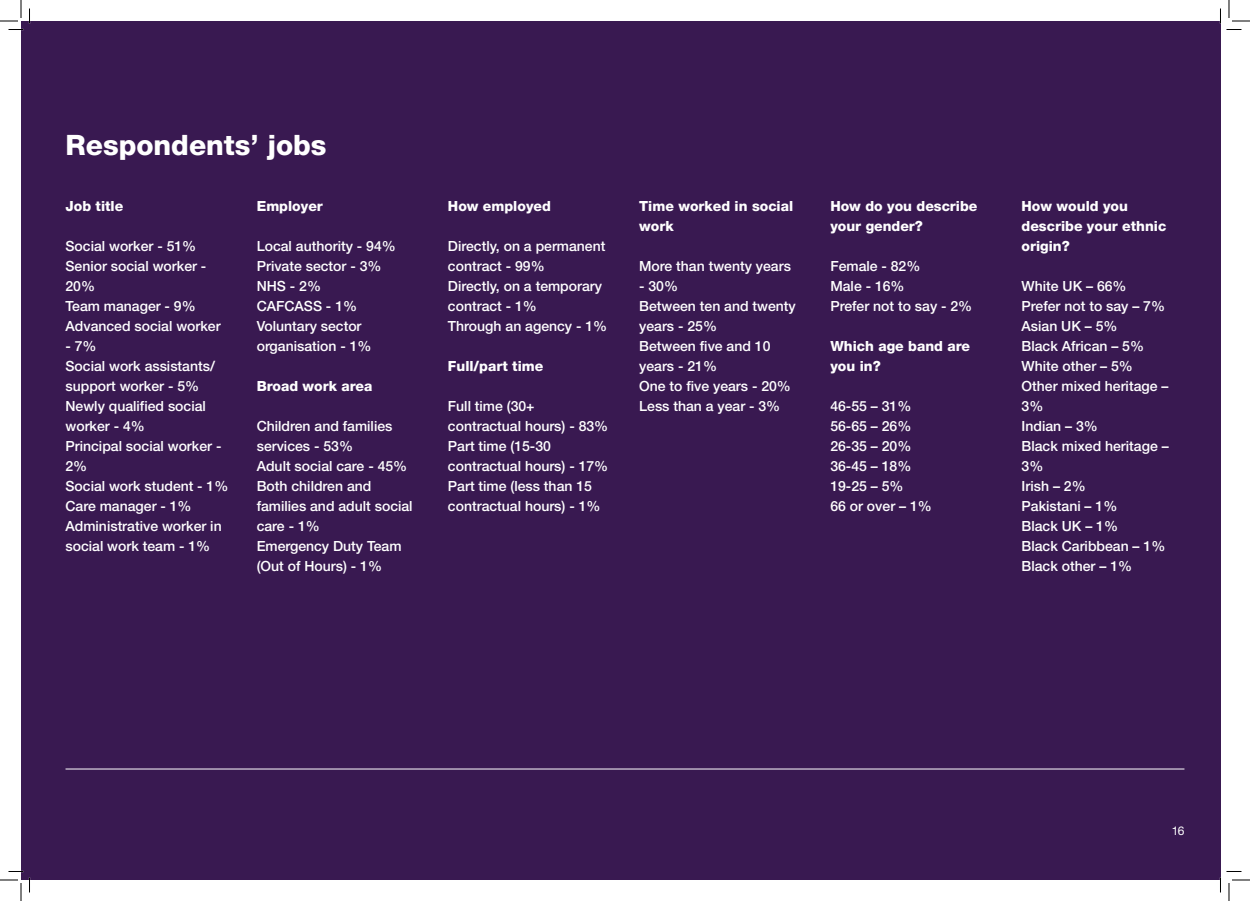
<style>
.page{position:relative;width:1250px;height:901px;background:#fff}
.page>*{position:absolute;margin:0;border:0;box-sizing:border-box;transform-origin:0 0}
.t1{font:28.1px "Helvetica Neue LT 85 Hv";color:#fff}
.t2{font:14px/20px "Helvetica Neue LT 65 Md";color:#fff}
.t3{font:14px/20px "Helvetica Neue LT 85 Hv";color:#fff}
.t4{font:12px "Helvetica Neue LT 55 Rm";color:#fff}
</style>
<div class="page">
<div style="left:21px;top:21px;width:1199px;height:859px;background:#391951"></div>
<hr style="left:66px;top:768px;width:1118px;height:1px;background:#fff">
<svg style="left:0;top:0;width:30px;height:30px"></svg>
<svg style="left:0;top:871px;width:30px;height:30px"></svg>
<svg style="left:1219px;top:0;width:31px;height:30px"></svg>
<svg style="left:1219px;top:871px;width:31px;height:30px"></svg>
<p class="t1" style="left:66px;top:128px;width:263px">Respondents’ jobs</p>
<p class="t3" style="left:66px;top:196px;width:59px">Job title</p>
<p class="t2" style="left:66px;top:236px;width:132px">Social worker - 51%</p>
<p class="t2" style="left:66px;top:256px;width:142px">Senior social worker -<br>20%</p>
<p class="t2" style="left:66px;top:296px;width:132px">Team manager - 9%</p>
<p class="t2" style="left:66px;top:316px;width:157px">Advanced social worker</p>
<p class="t2" style="left:66px;top:336px;width:33px">- 7%</p>
<p class="t2" style="left:66px;top:356px;width:151px">Social work assistants/ support worker - 5%</p>
<p class="t2" style="left:66px;top:396px;width:142px">Newly qualified social worker - 4%</p>
<p class="t2" style="left:66px;top:436px;width:157px">Principal social worker -<br>2%</p>
<p class="t2" style="left:66px;top:476px;width:164px">Social work student - 1%</p>
<p class="t2" style="left:66px;top:496px;width:128px">Care manager - 1%</p>
<p class="t2" style="left:66px;top:516px;width:158px">Administrative worker in social work team - 1%</p>
<p class="t3" style="left:257px;top:196px;width:68px">Employer</p>
<p class="t2" style="left:257px;top:236px;width:141px">Local authority - 94%</p>
<p class="t2" style="left:257px;top:256px;width:126px">Private sector - 3%</p>
<p class="t2" style="left:257px;top:276px;width:66px">NHS - 2%</p>
<p class="t2" style="left:257px;top:296px;width:102px">CAFCASS - 1%</p>
<p class="t2" style="left:257px;top:316px;width:116px">Voluntary sector organisation - 1%</p>
<p class="t3" style="left:257px;top:376px;width:117px">Broad work area</p>
<p class="t2" style="left:257px;top:416px;width:137px">Children and families services - 53%</p>
<p class="t2" style="left:257px;top:456px;width:152px">Adult social care - 45%</p>
<p class="t2" style="left:257px;top:476px;width:157px">Both children and families and adult social care - 1%</p>
<p class="t2" style="left:257px;top:536px;width:146px">Emergency Duty Team (Out of Hours) - 1%</p>
<p class="t3" style="left:448px;top:196px;width:104px">How employed</p>
<p class="t2" style="left:448px;top:236px;width:159px">Directly, on a permanent contract - 99%</p>
<p class="t2" style="left:448px;top:276px;width:156px">Directly, on a temporary contract - 1%</p>
<p class="t2" style="left:448px;top:316px;width:161px">Through an agency - 1%</p>
<p class="t3" style="left:448px;top:356px;width:97px">Full/part time</p>
<p class="t2" style="left:448px;top:396px;width:162px">Full time (30+ contractual hours) - 83%</p>
<p class="t2" style="left:448px;top:436px;width:162px">Part time (15-30 contractual hours) - 17%</p>
<p class="t2" style="left:448px;top:476px;width:154px">Part time (less than 15 contractual hours) - 1%</p>
<p class="t3" style="left:639px;top:196px;width:156px">Time worked in social work</p>
<p class="t2" style="left:639px;top:256px;width:153px">More than twenty years</p>
<p class="t2" style="left:639px;top:276px;width:40px">- 30%</p>
<p class="t2" style="left:639px;top:296px;width:158px">Between ten and twenty years - 25%</p>
<p class="t2" style="left:639px;top:336px;width:133px">Between five and 10 years - 21%</p>
<p class="t2" style="left:639px;top:376px;width:153px">One to five years - 20%</p>
<p class="t2" style="left:639px;top:396px;width:143px">Less than a year - 3%</p>
<p class="t3" style="left:830px;top:196px;width:149px">How do you describe your gender?</p>
<p class="t2" style="left:830px;top:256px;width:92px">Female - 82%</p>
<p class="t2" style="left:830px;top:276px;width:76px">Male - 16%</p>
<p class="t2" style="left:830px;top:296px;width:143px">Prefer not to say - 2%</p>
<p class="t3" style="left:830px;top:336px;width:141px">Which age band are you in?</p>
<p class="t2" style="left:830px;top:396px;width:82px">46-55 – 31%</p>
<p class="t2" style="left:830px;top:416px;width:82px">56-65 – 26%</p>
<p class="t2" style="left:830px;top:436px;width:82px">26-35 – 20%</p>
<p class="t2" style="left:830px;top:456px;width:82px">36-45 – 18%</p>
<p class="t2" style="left:830px;top:476px;width:75px">19-25 – 5%</p>
<p class="t2" style="left:830px;top:496px;width:103px">66 or over – 1%</p>
<p class="t3" style="left:1021px;top:196px;width:146px">How would you describe your ethnic origin?</p>
<p class="t2" style="left:1021px;top:276px;width:107px">White UK – 66%</p>
<p class="t2" style="left:1021px;top:296px;width:145px">Prefer not to say – 7%</p>
<p class="t2" style="left:1021px;top:316px;width:97px">Asian UK – 5%</p>
<p class="t2" style="left:1021px;top:336px;width:124px">Black African – 5%</p>
<p class="t2" style="left:1021px;top:356px;width:113px">White other – 5%</p>
<p class="t2" style="left:1021px;top:376px;width:148px">Other mixed heritage –<br>3%</p>
<p class="t2" style="left:1021px;top:416px;width:78px">Indian – 3%</p>
<p class="t2" style="left:1021px;top:436px;width:149px">Black mixed heritage –<br>3%</p>
<p class="t2" style="left:1021px;top:476px;width:66px">Irish – 2%</p>
<p class="t2" style="left:1021px;top:496px;width:97px">Pakistani – 1%</p>
<p class="t2" style="left:1021px;top:516px;width:98px">Black UK – 1%</p>
<p class="t2" style="left:1021px;top:536px;width:145px">Black Caribbean – 1%</p>
<p class="t2" style="left:1021px;top:556px;width:112px">Black other – 1%</p>
<p class="t4" style="left:1171px;top:824px;width:14px">16</p>
</div>
